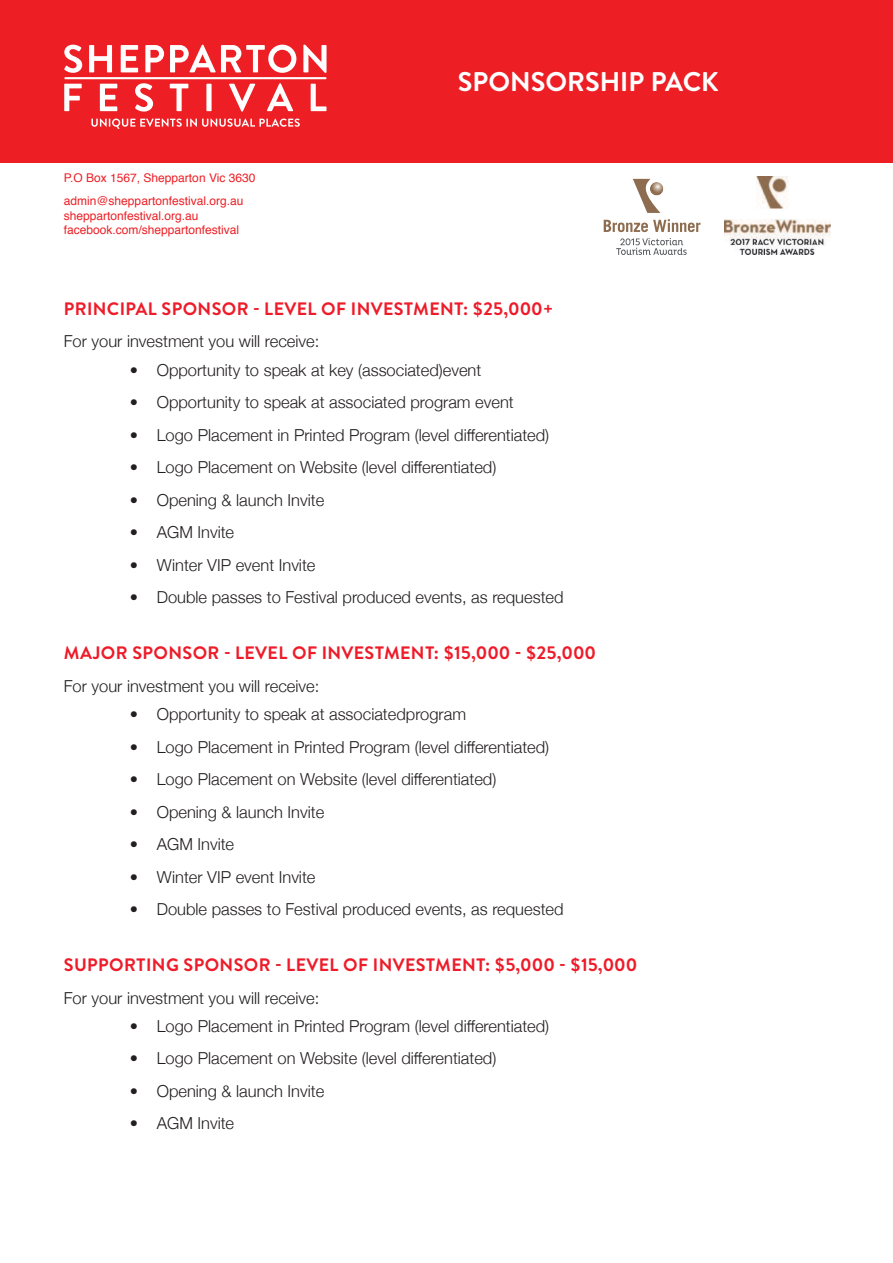
<style>
.page{position:relative;width:893px;height:1263px;background:#fff}
.page>*{position:absolute;margin:0;border:0;box-sizing:border-box;transform-origin:0 0}
.t1{font:700 27px "Brandon Text";color:#fff}
.t2{font:700 18px "Brandon Text";letter-spacing:.02em;color:#ee1b29}
.t3{font:300 16.5px "Helvetica Neue";color:#231f20}
.t4{font:12px/23px "Helvetica";color:#ed1f25}
</style>
<div class="page">
<div style="left:0;top:0;width:893px;height:163px;background:#ed1f25"></div>
<hr style="left:64px;top:77px;width:263px;height:2px;background:#fff">
<svg style="left:64px;top:45px;width:18px;height:28px"></svg>
<svg style="left:89px;top:45px;width:23px;height:27px"></svg>
<svg style="left:121px;top:45px;width:17px;height:27px"></svg>
<svg style="left:145px;top:45px;width:19px;height:27px"></svg>
<svg style="left:170px;top:45px;width:126px;height:28px"></svg>
<svg style="left:303px;top:45px;width:24px;height:28px"></svg>
<svg style="left:64px;top:84px;width:18px;height:27px"></svg>
<svg style="left:100px;top:84px;width:17px;height:27px"></svg>
<svg style="left:135px;top:83px;width:18px;height:29px"></svg>
<svg style="left:170px;top:84px;width:18px;height:27px"></svg>
<div style="left:206px;top:84px;width:6px;height:27px;background:#fff"></div>
<svg style="left:229px;top:84px;width:26px;height:28px"></svg>
<svg style="left:267px;top:83px;width:26px;height:28px"></svg>
<svg style="left:311px;top:84px;width:16px;height:27px"></svg>
<svg style="left:91px;top:119px;width:209px;height:10px"></svg>
<svg style="left:633px;top:179px;width:31px;height:34px"></svg>
<svg style="left:604px;top:219px;width:96px;height:13px"></svg>
<svg style="left:616px;top:238px;width:71px;height:17px"></svg>
<img style="left:724px;top:177px;width:107px;height:78px">
<p class="t4" style="left:64px;top:168px;width:193px">P.O Box 1567, Shepparton Vic 3630 admin@sheppartonfestival.org.au</p>
<p class="t4" style="left:64px;top:209px;width:177px;line-height:14.4px">sheppartonfestival.org.au facebook.com/sheppartonfestival</p>
<h1 class="t1" style="left:458px;top:71px;width:262px">SPONSORSHIP PACK</h1>
<p class="t2" style="left:64px;top:301px;width:491px">PRINCIPAL SPONSOR - LEVEL OF INVESTMENT: $25,000+</p>
<p class="t3" style="left:64px;top:328px;width:257px">For your investment you will receive:</p>
<p class="t3" style="left:130px;top:363px;width:353px">• Opportunity to speak at key (associated)event</p>
<p class="t3" style="left:130px;top:396px;width:385px">• Opportunity to speak at associated program event</p>
<p class="t3" style="left:130px;top:429px;width:421px">• Logo Placement in Printed Program (level differentiated)</p>
<p class="t3" style="left:130px;top:461px;width:368px">• Logo Placement on Website (level differentiated)</p>
<p class="t3" style="left:130px;top:494px;width:196px">• Opening &amp; launch Invite</p>
<p class="t3" style="left:130px;top:526px;width:106px">• AGM Invite</p>
<p class="t3" style="left:130px;top:559px;width:187px">• Winter VIP event Invite</p>
<p class="t3" style="left:130px;top:591px;width:435px">• Double passes to Festival produced events, as requested</p>
<p class="t2" style="left:64px;top:645px;width:534px">MAJOR SPONSOR - LEVEL OF INVESTMENT: $15,000 - $25,000</p>
<p class="t3" style="left:64px;top:672px;width:257px">For your investment you will receive:</p>
<p class="t3" style="left:130px;top:708px;width:338px">• Opportunity to speak at associatedprogram</p>
<p class="t3" style="left:130px;top:740px;width:421px">• Logo Placement in Printed Program (level differentiated)</p>
<p class="t3" style="left:130px;top:773px;width:368px">• Logo Placement on Website (level differentiated)</p>
<p class="t3" style="left:130px;top:806px;width:196px">• Opening &amp; launch Invite</p>
<p class="t3" style="left:130px;top:838px;width:106px">• AGM Invite</p>
<p class="t3" style="left:130px;top:871px;width:187px">• Winter VIP event Invite</p>
<p class="t3" style="left:130px;top:903px;width:435px">• Double passes to Festival produced events, as requested</p>
<p class="t2" style="left:64px;top:957px;width:575px">SUPPORTING SPONSOR - LEVEL OF INVESTMENT: $5,000 - $15,000</p>
<p class="t3" style="left:64px;top:984px;width:257px">For your investment you will receive:</p>
<p class="t3" style="left:130px;top:1020px;width:421px">• Logo Placement in Printed Program (level differentiated)</p>
<p class="t3" style="left:130px;top:1052px;width:368px">• Logo Placement on Website (level differentiated)</p>
<p class="t3" style="left:130px;top:1085px;width:196px">• Opening &amp; launch Invite</p>
<p class="t3" style="left:130px;top:1117px;width:106px">• AGM Invite</p>
</div>
